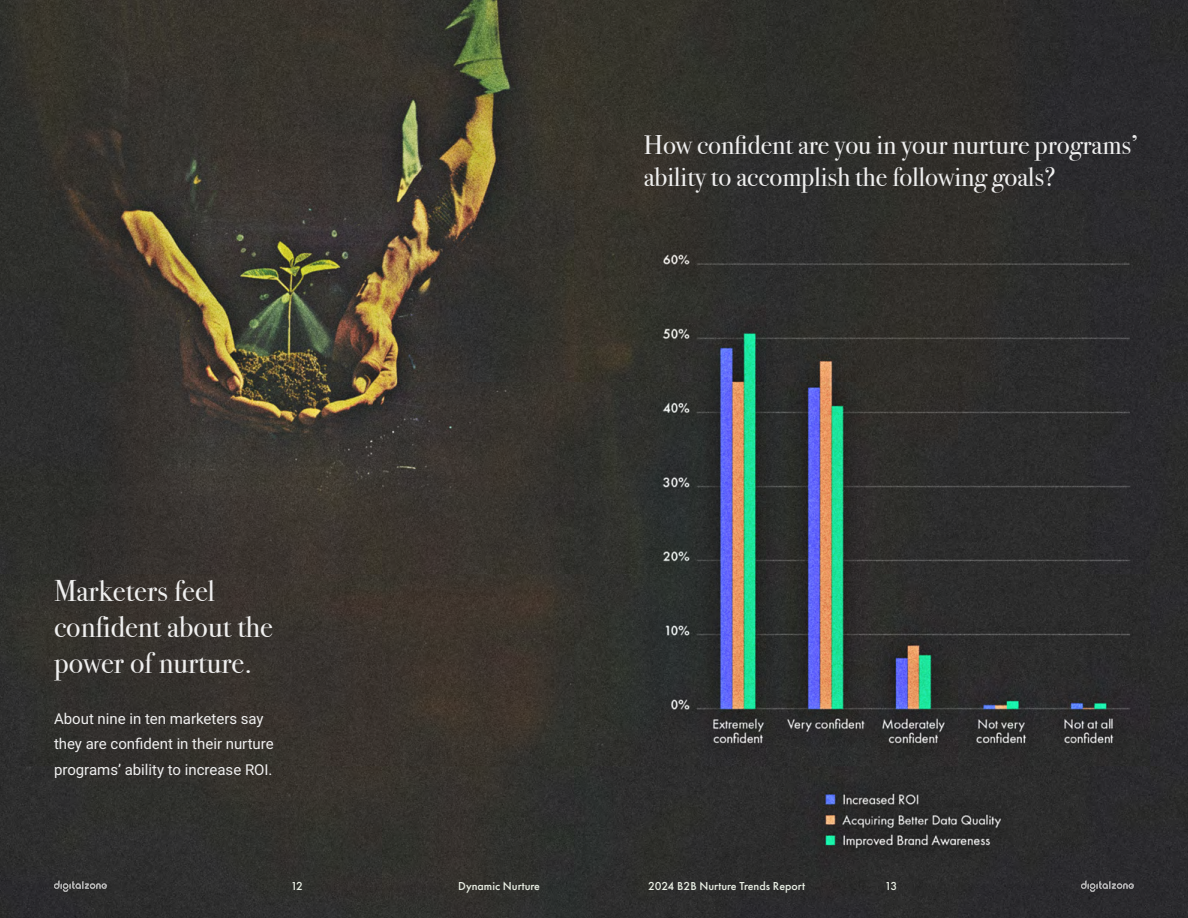
<style>
.page{position:relative;width:1188px;height:918px;background:#fff}
.page>*{position:absolute;margin:0;border:0;box-sizing:border-box;transform-origin:0 0}
.t1{font:30px/36px "Bodoni Svty Two ITCTT";color:#efefef}
.t2{font:27px/32.4px "Bodoni Svty Two ITCTT";color:#efefef}
.t3{font:15px/25.5px "Roboto";color:#efefef}
.t4{font:500 12px "Futura PT";color:#ebf1e6}
</style>
<div class="page">
<img style="left:0;top:0;width:1188px;height:918px">
<svg style="left:54px;top:880px;width:53px;height:12px"></svg>
<svg style="left:1081px;top:880px;width:53px;height:12px"></svg>
<h2 class="t2" style="left:644px;top:126px;width:496px">How confident are you in your nurture programs’ ability to accomplish the following goals?</h2>
<h1 class="t1" style="left:54px;top:569px;width:221px">Marketers feel confident about the power of nurture.</h1>
<p class="t3" style="left:54px;top:705px;width:221px">About nine in ten marketers say they are confident in their nurture programs’ ability to increase ROI.</p>
<p class="t4" style="left:291px;top:878px;width:14px">12</p>
<p class="t4" style="left:458px;top:878px;width:83px">Dynamic Nurture</p>
<p class="t4" style="left:648px;top:878px;width:158px">2024 B2B Nurture Trends Report</p>
<p class="t4" style="left:885px;top:878px;width:14px">13</p>
</div>
